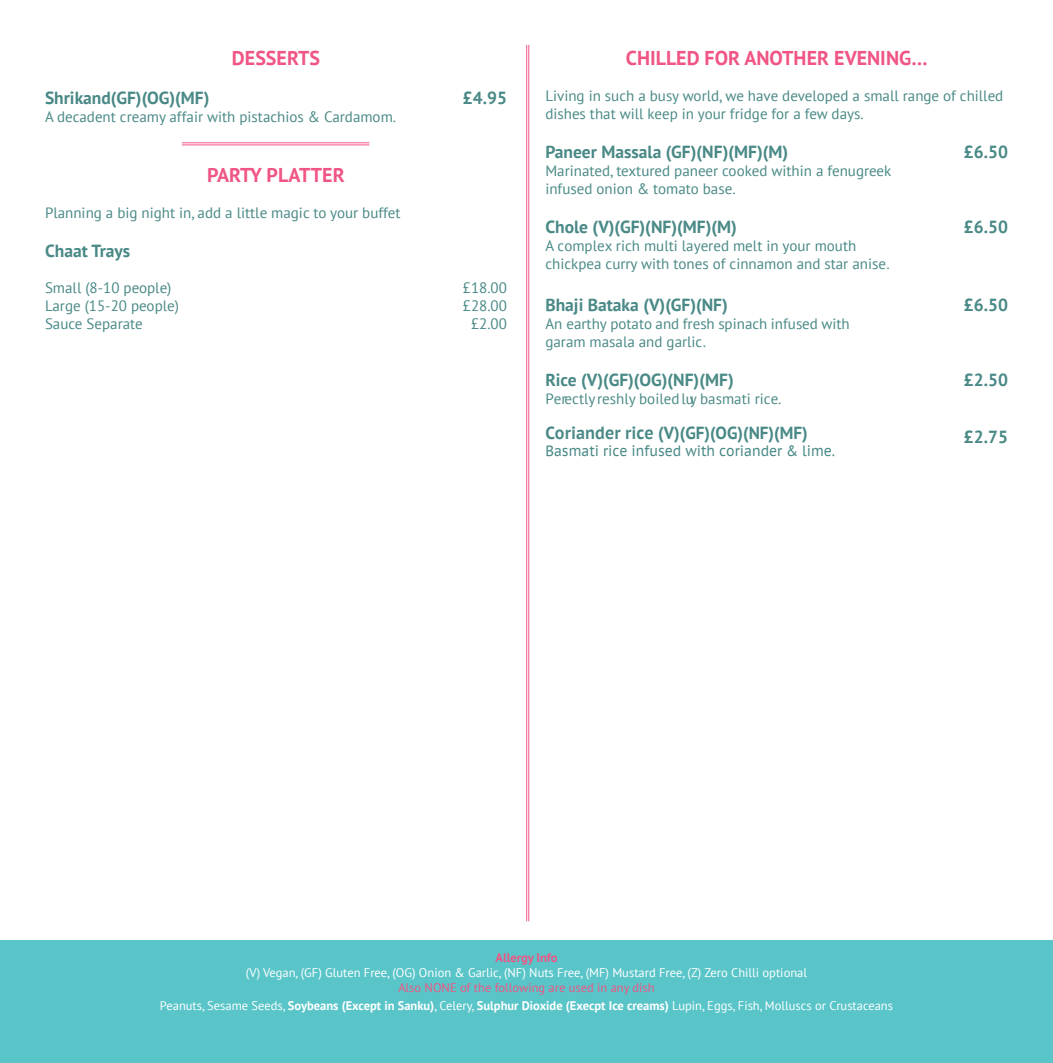
<style>
.page{position:relative;width:1053px;height:1063px;background:#fff}
.page>*{position:absolute;margin:0;border:0;box-sizing:border-box;transform-origin:0 0}
.t1{font:700 20px "PT Sans";color:#f05584}
.t2{font:700 17.5px "PT Sans";color:#498986}
.t3{font:700 17.5px "PT Sans Caption";color:#498986;scale:.9 1}
.t4{font:15px/18px "PT Sans";color:#498986}
.t5{font:15px "PT Sans Caption";color:#498986;scale:.9 1}
.t6{font:12.5px "PT Sans";color:#fff}
.t7{font:12.5px "PT Sans";color:#f05584}
.t8{font:700 12.5px "PT Sans";color:#f05584}
.s1{font-family:"Helvetica"}
.s2{font-weight:700}
</style>
<div class="page">
<hr style="left:528px;top:45px;width:1px;height:876px;background:#f05584">
<hr style="left:526px;top:45px;width:1px;height:876px;background:#f05584">
<div style="left:0;top:940px;width:1052px;height:123px;background:#59c5c9"></div>
<hr style="left:182px;top:143px;width:187px;height:1px;background:#f05584">
<hr style="left:182px;top:145px;width:187px;height:1px;background:#f05584">
<p class="t1" style="left:232px;top:45px;width:90px">DESSERTS</p>
<p class="t2" style="left:45px;top:87px;width:166px">Shrikand(GF)(OG)(MF)</p>
<p class="t2" style="left:463px;top:87px;width:45px">£4.95</p>
<p class="t4" style="left:45px;top:108px;width:352px">A decadent creamy affair with pistachios &amp; Cardamom.</p>
<p class="t1" style="left:207px;top:162px;width:139px">PARTY PLATTER</p>
<p class="t4" style="left:45px;top:204px;width:357px">Planning a big night in, add a little magic to your buffet</p>
<p class="t2" style="left:45px;top:240px;width:87px">Chaat Trays</p>
<p class="t4" style="left:45px;top:279px;width:128px">Small (8-10 people)</p>
<p class="t4" style="left:463px;top:279px;width:46px">£18.00</p>
<p class="t4" style="left:45px;top:297px;width:135px">Large (15-20 people)</p>
<p class="t4" style="left:463px;top:297px;width:46px">£28.00</p>
<p class="t4" style="left:45px;top:315px;width:99px">Sauce Separate</p>
<p class="t4" style="left:471px;top:315px;width:37px">£2.00</p>
<p class="t1" style="left:625px;top:45px;width:303px">CHILLED FOR ANOTHER EVENING…</p>
<p class="t4" style="left:545px;top:87px;width:459px">Living in such a busy world, we have developed a small range of chilled dishes that will keep in your fridge for a few days.</p>
<p class="t2" style="left:963px;top:141px;width:45px">£6.50</p>
<p class="t2" style="left:545px;top:141px;width:244px">Paneer Massala (GF)(NF)(MF)(M)</p>
<p class="t4" style="left:545px;top:162px;width:347px">Marinated, textured paneer cooked within a fenugreek infused onion &amp; tomato base.</p>
<p class="t2" style="left:545px;top:216px;width:193px">Chole (V)(GF)(NF)(MF)(M)</p>
<p class="t4" style="left:545px;top:237px;width:346px">A complex rich multi layered melt in your mouth chickpea curry with tones of cinnamon and star anise<span class="s1">.</span></p>
<p class="t2" style="left:545px;top:294px;width:184px">Bhaji Bataka (V)(GF)(NF)</p>
<p class="t4" style="left:545px;top:315px;width:306px">An earthy potato and fresh spinach infused with garam masala and garlic<span class="s1">.</span></p>
<p class="t2" style="left:545px;top:369px;width:190px">Rice (V)(GF)(OG)(NF)(MF)</p>
<p class="t4" style="left:545px;top:390px;width:237px">Perectly reshly boiled luy basmati rice.</p>
<p class="t3" style="left:545px;top:421px;width:293px">Coriander rice (V)(GF)(OG)(NF)(MF)</p>
<p class="t5" style="left:545px;top:441px;width:323px">Basmati rice infused with coriander &amp; lime.</p>
<p class="t2" style="left:963px;top:216px;width:45px">£6.50</p>
<p class="t2" style="left:963px;top:294px;width:45px">£6.50</p>
<p class="t2" style="left:963px;top:369px;width:45px">£2.50</p>
<p class="t2" style="left:963px;top:426px;width:45px">£2.75</p>
<p class="t8" style="left:495px;top:949px;width:64px">Allergy Info</p>
<p class="t6" style="left:246px;top:964px;width:562px">(V) Vegan, (GF) Gluten Free, (OG) Onion &amp; Garlic, (NF) Nuts Free, (MF) Mustard Free, (Z) Zero Chilli optional</p>
<p class="t7" style="left:398px;top:979px;width:258px">Also NONE of the following are used in any dish</p>
<p class="t6" style="left:160px;top:997px;width:734px">Peanuts, Sesame Seeds, <span class="s2">Soybeans (Except in Sanku)</span>, Celery, <span class="s2">Sulphur Dioxide (Execpt Ice creams)</span> Lupin, Eggs, Fish, Molluscs or Crustaceans</p>
</div>
